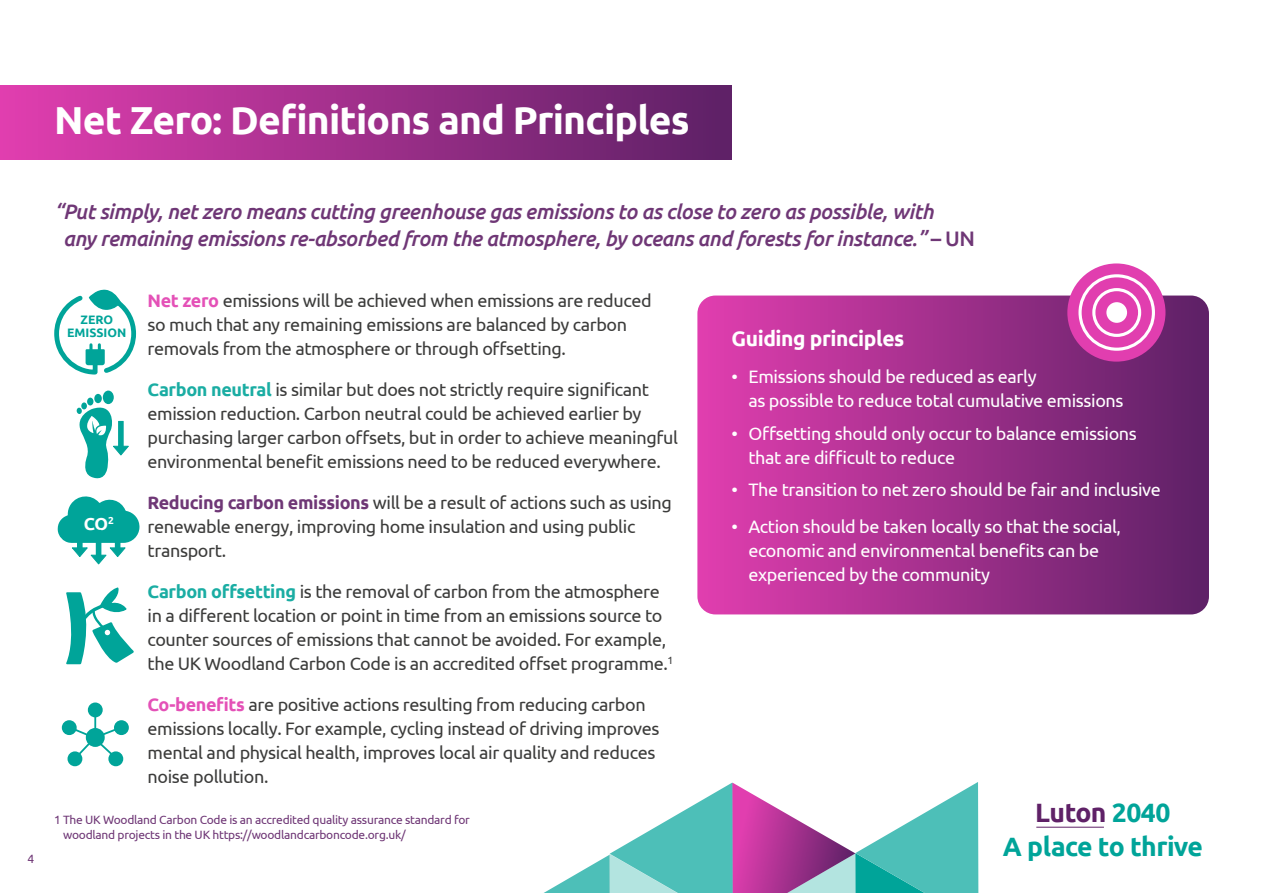
<style>
.page{position:relative;width:1263px;height:893px;background:#fff}
.page>*{position:absolute;margin:0;border:0;box-sizing:border-box;transform-origin:0 0}
.t1{font:700 39px "Ubuntu";letter-spacing:-.02em;color:#fff}
.t2{font:700 26.55px "Ubuntu";letter-spacing:-.02em;color:#00a499}
.t3{font:700 26.55px "Ubuntu";letter-spacing:-.02em;color:#5f2167}
.t4{font:italic 500 21px/27px "Ubuntu";letter-spacing:-.02em;color:#6f3776}
.t5{font:700 21px "Ubuntu";letter-spacing:-.02em;color:#fff}
.t6{font:18px/24px "Ubuntu";letter-spacing:-.02em;color:#3c3c3b}
.t7{font:18px/24px "Ubuntu";letter-spacing:-.02em;color:#fff}
.t8{font:700 17.25px "Ubuntu";color:#fff}
.t9{font:700 12.3px/13.5px "Ubuntu";color:#00a499;text-align:center}
.t10{font:12px/15px "Ubuntu";letter-spacing:-.02em;color:#6f3776}
.s1{font-style:normal}
.s2{font-weight:700;color:#e451b7}
.s3{font-weight:700;color:#1aada3}
.s4{font-weight:700;color:#6f3776}
.s5{color:#00a499}
</style>
<div class="page">
<hr style="left:1036px;top:827px;width:68px;height:1px;background:#5f2167">
<div style="left:0;top:85px;width:731px;height:75px;background:linear-gradient(to right,#e13eaf,#5d2066)"></div>
<svg style="left:54px;top:289px;width:83px;height:86px"></svg>
<svg style="left:79px;top:402px;width:50px;height:77px"></svg>
<div style="left:103px;top:391px;width:11px;height:13px;background:#00a499;border-radius:50%"></div>
<div style="left:94px;top:394px;width:8px;height:9px;background:#00a499;border-radius:50%"></div>
<div style="left:87px;top:398px;width:6px;height:7px;background:#00a499;border-radius:50%"></div>
<div style="left:81px;top:402px;width:6px;height:7px;background:#00a499;border-radius:50%"></div>
<svg style="left:76px;top:407px;width:6px;height:7px"></svg>
<svg style="left:57px;top:496px;width:83px;height:68px"></svg>
<svg style="left:66px;top:587px;width:68px;height:77px"></svg>
<div style="left:89px;top:703px;width:13px;height:13px;background:#00a499;border-radius:50%"></div>
<div style="left:88px;top:702px;width:15px;height:15px;border:2px solid #00a499;border-radius:50%"></div>
<div style="left:115px;top:721px;width:13px;height:13px;background:#00a499;border-radius:50%"></div>
<div style="left:114px;top:720px;width:15px;height:15px;border:2px solid #00a499;border-radius:50%"></div>
<div style="left:63px;top:721px;width:13px;height:13px;background:#00a499;border-radius:50%"></div>
<div style="left:62px;top:720px;width:15px;height:15px;border:2px solid #00a499;border-radius:50%"></div>
<div style="left:109px;top:752px;width:13px;height:13px;background:#00a499;border-radius:50%"></div>
<div style="left:108px;top:751px;width:15px;height:15px;border:2px solid #00a499;border-radius:50%"></div>
<div style="left:68px;top:752px;width:13px;height:13px;background:#00a499;border-radius:50%"></div>
<div style="left:68px;top:751px;width:14px;height:15px;border:2px solid #00a499;border-radius:50%"></div>
<svg style="left:73px;top:716px;width:44px;height:41px"></svg>
<svg style="left:697px;top:296px;width:512px;height:318px;background:#a0308b"></svg>
<svg style="left:1067px;top:263px;width:98px;height:99px;background:#e351b6"></svg>
<div style="left:1092px;top:288px;width:49px;height:49px;border:3px solid #fff;border-radius:50%"></div>
<div style="left:1078px;top:274px;width:77px;height:77px;border:3px solid #fff;border-radius:50%"></div>
<div style="left:1106px;top:302px;width:21px;height:21px;background:#fff;border-radius:50%"></div>
<svg style="left:544px;top:782px;width:434px;height:111px"></svg>
<p class="t1" style="left:54px;top:96px;width:637px">Net Zero: Definitions and Principles</p>
<p class="t10" style="left:28px;top:850px;width:8px">4</p>
<p class="t4" style="left:63px;top:197px;width:913px;text-indent:-9px">“Put simply, net zero means cutting greenhouse gas emissions to as close to zero as possible, with<br>any remaining emissions re-absorbed from the atmosphere, by oceans and forests for instance.” <span class="s1">– UN</span></p>
<p class="t6" style="left:148px;top:288px;width:506px"><span class="s2">Net zero</span> emissions will be achieved when emissions are reduced so much that any remaining emissions are balanced by carbon removals from the atmosphere or through offsetting.</p>
<p class="t6" style="left:148px;top:377px;width:532px"><span class="s3">Carbon neutral</span> is similar but does not strictly require significant emission reduction. Carbon neutral could be achieved earlier by purchasing larger carbon offsets, but in order to achieve meaningful environmental benefit emissions need to be reduced everywhere.</p>
<p class="t6" style="left:148px;top:490px;width:526px"><span class="s4">Reducing carbon emissions</span> will be a result of actions such as using renewable energy, improving home insulation and using public transport.</p>
<p class="t6" style="left:148px;top:579px;width:527px"><span class="s3">Carbon offsetting</span> is the removal of carbon from the atmosphere in a different location or point in time from an emissions source to counter sources of emissions that cannot be avoided. For example, the UK Woodland Carbon Code is an accredited offset programme.<sup>1</sup></p>
<p class="t6" style="left:148px;top:692px;width:513px"><span class="s2">Co-benefits</span> are positive actions resulting from reducing carbon emissions locally. For example, cycling instead of driving improves mental and physical health, improves local air quality and reduces noise pollution.</p>
<p class="t10" style="left:63px;top:812px;width:408px;text-indent:-9px">1 The UK Woodland Carbon Code is an accredited quality assurance standard for woodland projects in the UK https://woodlandcarboncode.org.uk/</p>
<p class="t9" style="left:67px;top:312px;width:61px">ZERO<br>EMISSION</p>
<p class="t8" style="left:84px;top:513px;width:32px">CO<sup>2</sup></p>
<p class="t5" style="left:731px;top:326px;width:174px">Guiding principles</p>
<p class="t7" style="left:748px;top:364px;width:377px;text-indent:-17px">• Emissions should be reduced as early<br>as possible to reduce total cumulative emissions</p>
<p class="t7" style="left:748px;top:421px;width:390px;text-indent:-17px">• Offsetting should only occur to balance emissions that are difficult to reduce</p>
<p class="t7" style="left:731px;top:477px;width:431px">• The transition to net zero should be fair and inclusive</p>
<p class="t7" style="left:748px;top:514px;width:374px;text-indent:-17px">• Action should be taken locally so that the social, economic and environmental benefits can be experienced by the community</p>
<h2 class="t3" style="left:1035px;top:796px;width:137px">Luton <span class="s5">2040</span></h2>
<h2 class="t2" style="left:1003px;top:831px;width:201px">A place to thrive</h2>
</div>
